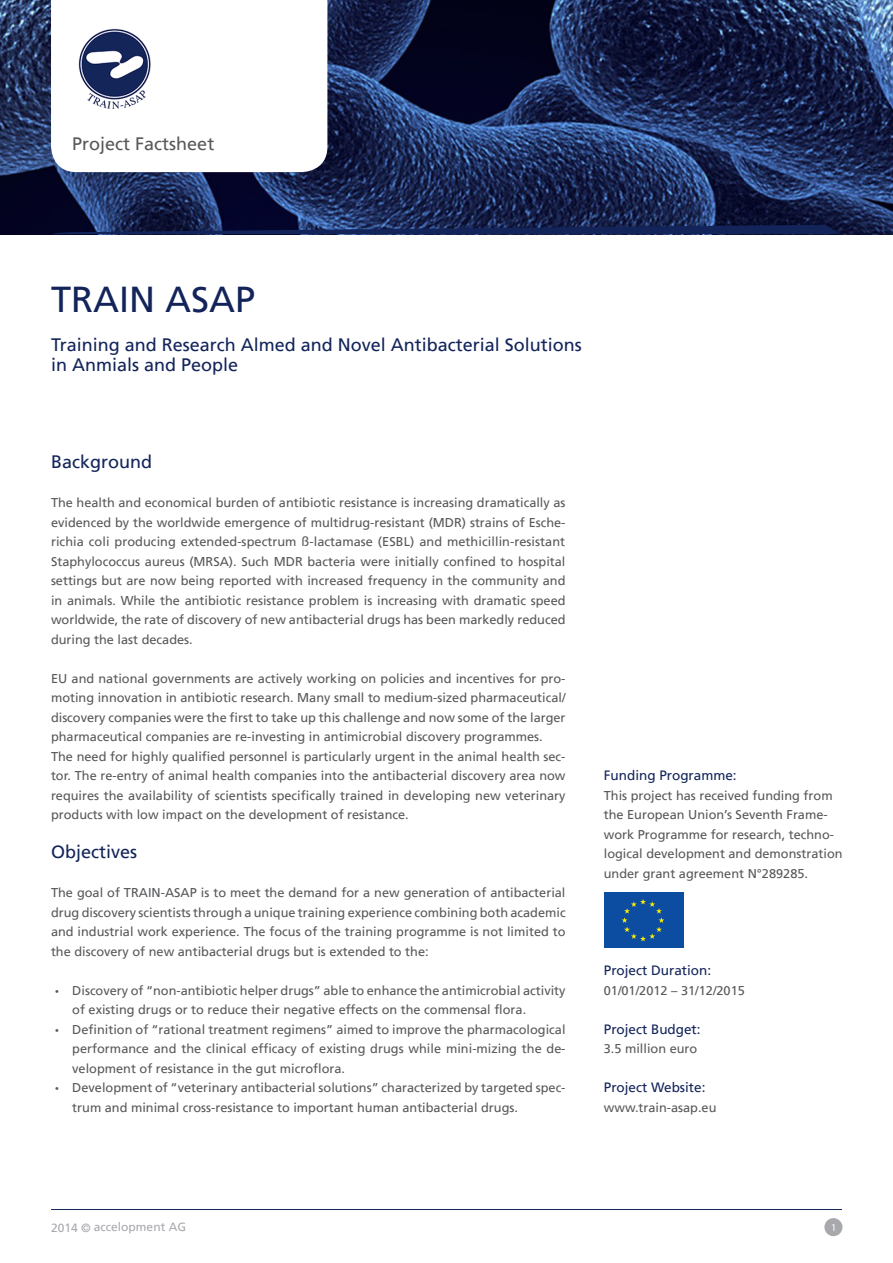
<style>
.page{position:relative;width:893px;height:1263px;background:#fff}
.page>*{position:absolute;margin:0;border:0;box-sizing:border-box;transform-origin:0 0}
.ACC__Headline_top__2{font:36px "Frutiger LT";color:#13245a}
.ACC__Subline_top__12{font:18px "Frutiger LT";color:#13245a}
.ACC__Headline_Copyte{font:18px "Frutiger LT";color:#13245a}
.t1{font:18px "Frutiger LT";color:#57585a}
.ACC__Sidebar__Headli{font:13.5px "Frutiger LT";color:#13245a}
.ACC__Copytext__9pt_D{font:12.75px/19.5px "Frutiger LT";color:#57585a;text-align:justify}
.ACC__Sidebar__Copyte{font:12.75px/19.5px "Frutiger LT";color:#57585a}
.t2{font:12px "Frutiger LT";color:#a8a9ad}
.t3{font:10.5px "Myriad Pro";color:#fff}
.s1{font-family:"Myriad Pro";font-size:13.5px}
</style>
<div class="page">
<hr style="left:51px;top:1209px;width:791px;height:1px;background:#13245a">
<div style="left:824px;top:1218px;width:18px;height:18px;background:#a8a9ad;border-radius:50%"></div>
<div style="left:604px;top:893px;width:79px;height:55px;background:#0d4da1"></div>
<svg style="left:622px;top:899px;width:42px;height:42px"></svg>
<img style="left:0;top:0;width:893px;height:234px">
<svg style="left:51px;top:0;width:276px;height:172px"></svg>
<svg style="left:49px;top:225px;width:791px;height:9px;background:#142355"></svg>
<img style="left:72px;top:21px;width:83px;height:94px">
<h2 class="t1" style="left:72px;top:133px;width:144px">Project Factsheet</h2>
<p class="ACC__Headline_top__2" style="left:51px;top:278px;width:206px">TRAIN ASAP</p>
<p class="ACC__Subline_top__12" style="left:51px;top:334px;width:532px">Training and Research Almed and Novel Antibacterial Solutions</p>
<p class="ACC__Subline_top__12" style="left:51px;top:354px;width:189px">in Anmials and People</p>
<p class="ACC__Headline_Copyte" style="left:51px;top:451px;width:102px">Background</p>
<p class="ACC__Copytext__9pt_D" style="left:51px;top:493px;width:516px">The health and economical burden of antibiotic resistance is increasing dramatically as evidenced by the worldwide emergence of multidrug-resistant (MDR) strains of Esche&shy;richia coli producing extended-spectrum ß-lactamase (ESBL) and methicillin-resistant Staphylococcus aureus (MRSA). Such MDR bacteria were initially confined to hospital settings but are now being reported with increased frequency in the community and in animals. While the antibiotic resistance problem is increasing with dramatic speed worldwide, the rate of discovery of new antibacterial drugs has been markedly reduced during the last decades.</p>
<p class="ACC__Copytext__9pt_D" style="left:51px;top:668px;width:516px">EU and national governments are actively working on policies and incentives for pro&shy;moting innovation in antibiotic research. Many small to medium-sized pharmaceutical/ discovery companies were the first to take up this challenge and now some of the larger pharmaceutical companies are re-investing in antimicrobial discovery programmes.</p>
<p class="ACC__Copytext__9pt_D" style="left:51px;top:746px;width:516px">The need for highly qualified personnel is particularly urgent in the animal health sec&shy;tor. The re-entry of animal health companies into the antibacterial discovery area now requires the availability of scientists specifically trained in developing new veterinary products with low impact on the development of resistance.</p>
<p class="ACC__Headline_Copyte" style="left:51px;top:841px;width:88px">Objectives</p>
<p class="ACC__Copytext__9pt_D" style="left:51px;top:883px;width:516px">The goal of TRAIN-ASAP is to meet the demand for a new generation of antibacterial drug discovery scientists through a unique training experience combining both academic and industrial work experience. The focus of the training programme is not limited to the discovery of new antibacterial drugs but is extended to the:</p>
<p class="ACC__Copytext__9pt_D" style="left:72px;top:980px;width:495px;text-indent:-17px"><span class="s1">•</span> Discovery of “non-antibiotic helper drugs” able to enhance the antimicrobial activity of existing drugs or to reduce their negative effects on the commensal flora.</p>
<p class="ACC__Copytext__9pt_D" style="left:72px;top:1019px;width:495px;text-indent:-17px"><span class="s1">•</span> Definition of “rational treatment regimens” aimed to improve the pharmacological performance and the clinical efficacy of existing drugs while mini-mizing the de&shy;velopment of resistance in the gut microflora.</p>
<p class="ACC__Copytext__9pt_D" style="left:72px;top:1078px;width:495px;text-indent:-17px"><span class="s1">•</span> Development of “veterinary antibacterial solutions” characterized by targeted spec&shy;trum and minimal cross-resistance to important human antibacterial drugs.</p>
<p class="ACC__Sidebar__Headli" style="left:604px;top:767px;width:134px">Funding Programme:</p>
<p class="ACC__Sidebar__Copyte" style="left:604px;top:785px;width:240px">This project has received funding from the European Union’s Seventh Frame&shy;work Programme for research, techno&shy;logical development and demonstration under grant agreement N°289285.</p>
<p class="ACC__Sidebar__Headli" style="left:604px;top:962px;width:109px">Project Duration:</p>
<p class="ACC__Sidebar__Copyte" style="left:604px;top:980px;width:143px">01/01/2012 – 31/12/2015</p>
<p class="ACC__Sidebar__Headli" style="left:604px;top:1021px;width:98px">Project Budget:</p>
<p class="ACC__Sidebar__Copyte" style="left:604px;top:1039px;width:95px">3.5 million euro</p>
<p class="ACC__Sidebar__Headli" style="left:604px;top:1079px;width:103px">Project Website:</p>
<p class="ACC__Sidebar__Copyte" style="left:604px;top:1097px;width:114px">www.train-asap.eu</p>
<p class="t2" style="left:51px;top:1220px;width:136px">2014 © accelopment AG</p>
<p class="t3" style="left:831px;top:1220px;width:7px">1</p>
</div>
